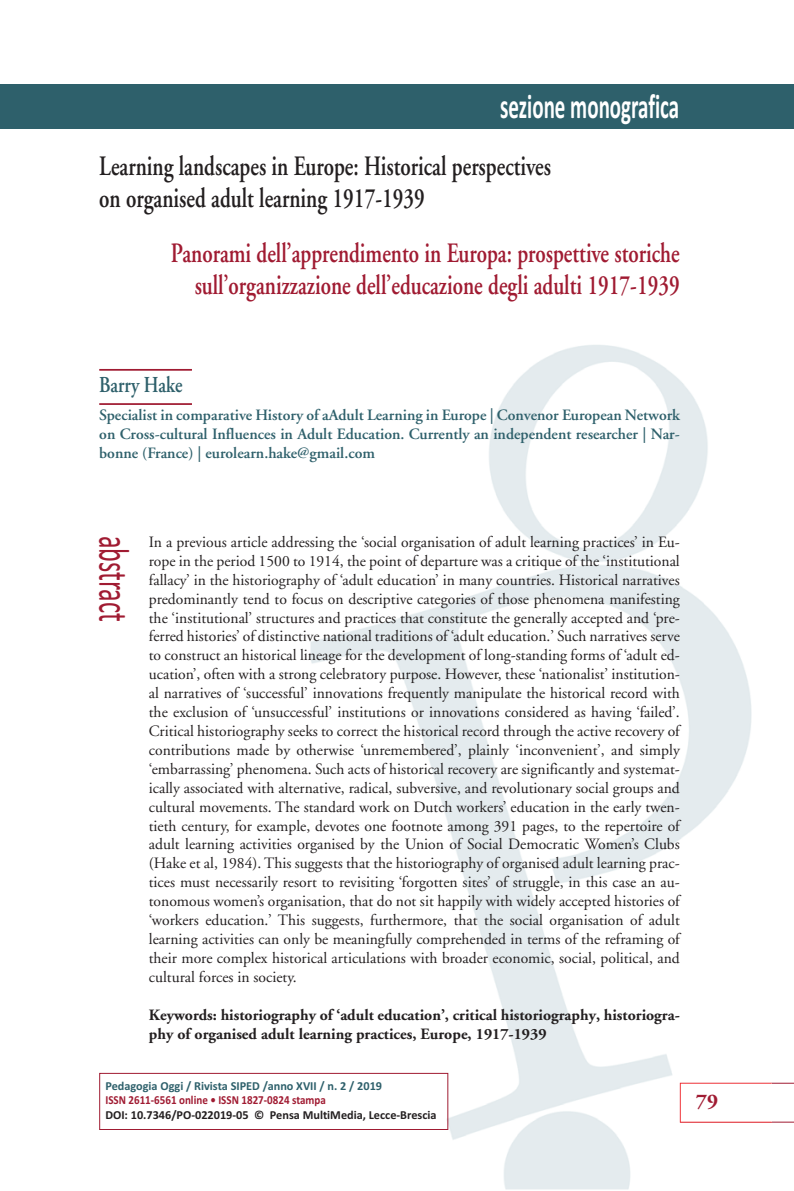
<style>
.page{position:relative;width:794px;height:1191px;background:#fff}
.page>*{position:absolute;margin:0;border:0;box-sizing:border-box;transform-origin:0 0}
.t1{font:43.75px "Calibri";color:#a01b32;scale:.6 1}
.t2{font:700 35px "Calibri";color:#fff;scale:.6 1}
.t3{font:600 28px/31.5px "Adobe Garamond";color:#a01b32;text-align:right;scale:.75 1}
.t4{font:600 28px/31.5px "Adobe Garamond";color:#231f20;scale:.75 1}
.t5{font:600 22.75px "Adobe Garamond";color:#2e606b;scale:.8 1}
.t6{font:700 21px "Adobe Garamond Pro";color:#a01b32}
.t7{font:15.75px/18.9px "Adobe Garamond";color:#231f20;text-align:justify}
.t8{font:600 15.75px/19.2px "Adobe Garamond";color:#2e606b;text-align:justify}
.t9{font:700 15.75px/18.9px "Adobe Garamond";color:#231f20}
.t10{font:700 12.25px "Calibri";color:#231f20}
.t11{font:700 12.25px "Calibri";color:#2e606b}
.t12{font:700 12.25px "Calibri";color:#a01b32;scale:.9 1}
</style>
<div class="page">
<svg style="left:771px;top:1082px;width:23px;height:40px"></svg>
<img style="left:310px;top:345px;width:461px;height:844px">
<img style="left:680px;top:1082px;width:91px;height:40px">
<div style="left:99px;top:1073px;width:349px;height:57px;border:1px solid #a01b32"></div>
<div style="left:0;top:84px;width:794px;height:45px;background:#2e606b"></div>
<hr style="left:99px;top:369px;width:93px;height:2px;background:#a01b32">
<hr style="left:99px;top:403px;width:93px;height:2px;background:#a01b32">
<h2 class="t2" style="left:500px;top:85px;width:300px">sezione monografica</h2>
<h3 class="t4" style="left:99px;top:153px;width:604px">Learning landscapes in Europe: Historical perspectives on organised adult learning 1917-1939</h3>
<h3 class="t3" style="left:171px;top:240px;width:680px">Panorami dell’apprendimento in Europa: prospettive storiche sull’organizzazione dell’educazione degli adulti 1917-1939</h3>
<h3 class="t5" style="left:99px;top:376px;width:106px">Barry Hake</h3>
<p class="t8" style="left:99px;top:407px;width:582px">Specialist in comparative History of aAdult Learning in Europe | Convenor European Network on Cross-cultural Influences in Adult Education. Currently an independent researcher | Nar&shy;bonne (France) | eurolearn.hake@gmail.com</p>
<h1 class="t1" style="left:140px;top:535px;width:145px;rotate:90deg">abstract</h1>
<p class="t7" style="left:149px;top:534px;width:532px">In a previous article addressing the ‘social organisation of adult learning practices’ in Eu&shy;rope in the period 1500 to 1914, the point of departure was a critique of the ‘institutional fallacy’ in the historiography of ‘adult education’ in many countries. Historical narratives predominantly tend to focus on descriptive categories of those phenomena manifesting the ‘institutional’ structures and practices that constitute the generally accepted and ‘pre&shy;ferred histories’ of distinctive national traditions of ‘adult education.’ Such narratives serve to construct an historical lineage for the development of long-standing forms of ‘adult ed&shy;ucation’, often with a strong celebratory purpose. However, these ‘nationalist’ institution&shy;al narratives of ‘successful’ innovations frequently manipulate the historical record with the exclusion of ‘unsuccessful’ institutions or innovations considered as having ‘failed’.<br>Critical historiography seeks to correct the historical record through the active recovery of contributions made by otherwise ‘unremembered’, plainly ‘inconvenient’, and simply ‘embarrassing’ phenomena. Such acts of historical recovery are significantly and systemat&shy;ically associated with alternative, radical, subversive, and revolutionary social groups and cultural movements. The standard work on Dutch workers’ education in the early twen&shy;tieth century, for example, devotes one footnote among 391 pages, to the repertoire of adult learning activities organised by the Union of Social Democratic Women’s Clubs (Hake et al, 1984). This suggests that the historiography of organised adult learning prac&shy;tices must necessarily resort to revisiting ‘forgotten sites’ of struggle, in this case an au&shy;tonomous women’s organisation, that do not sit happily with widely accepted histories of ‘workers education.’ This suggests, furthermore, that the social organisation of adult learning activities can only be meaningfully comprehended in terms of the reframing of their more complex historical articulations with broader economic, social, political, and cultural forces in society.</p>
<p class="t9" style="left:149px;top:1006px;width:532px">Keywords: historiography of ‘adult education’, critical historiography, historiogra&shy;phy of organised adult learning practices, Europe, 1917-1939</p>
<p class="t11" style="left:105px;top:1078px;width:278px">Pedagogia Oggi / Rivista SIPED /anno XVII / n. 2 / 2019</p>
<p class="t12" style="left:105px;top:1092px;width:246px">ISSN 2611-6561 online • ISSN 1827-0824 stampa</p>
<p class="t10" style="left:105px;top:1107px;width:333px">DOI: 10.7346/PO-022019-05 © Pensa MultiMedia, Lecce-Brescia</p>
<h3 class="t6" style="left:696px;top:1093px;width:23px">79</h3>
</div>
